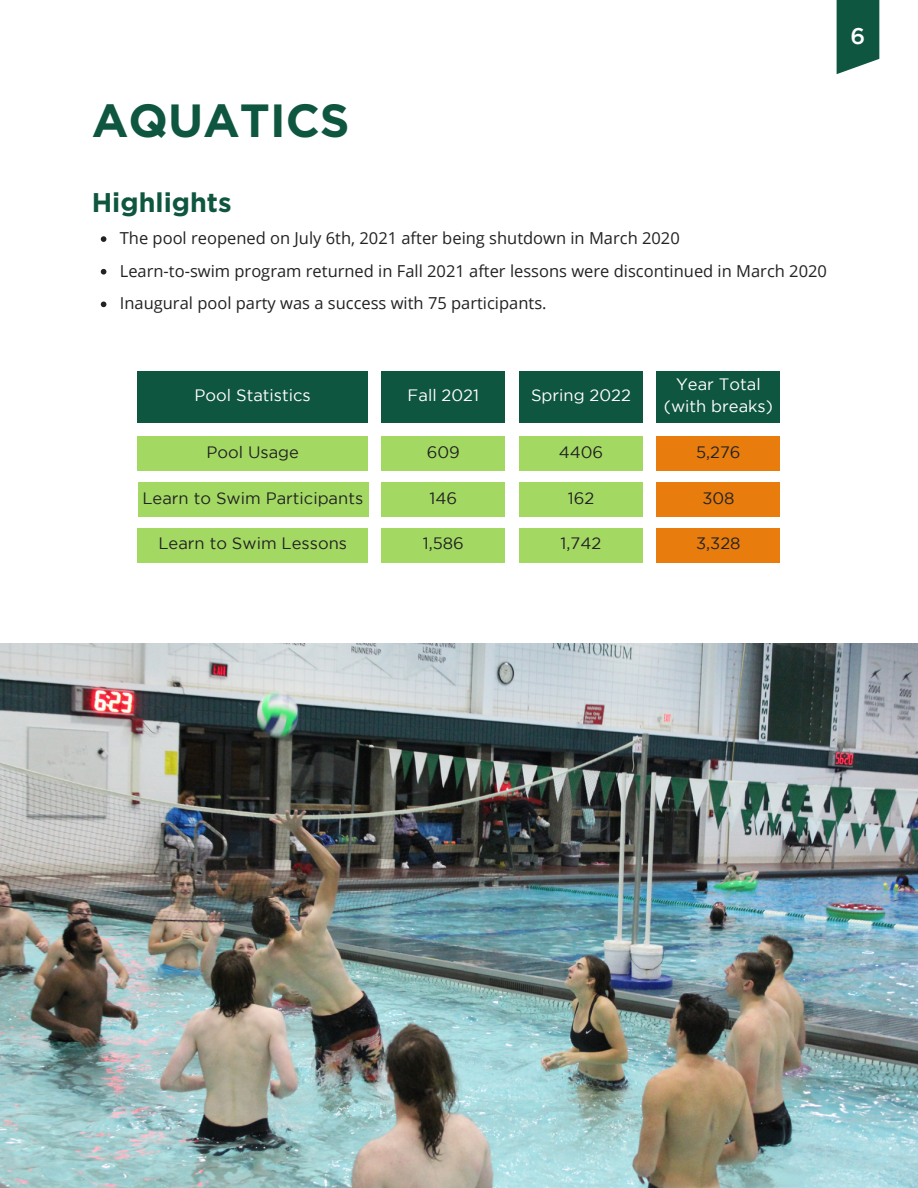
<style>
.page{position:relative;width:918px;height:1188px;background:#fff}
.page>*{position:absolute;margin:0;border:0;box-sizing:border-box;transform-origin:0 0}
.t1{font:700 46.5px "Gotham";color:#0f5640}
.t2{font:700 27px "Gotham";color:#0f5640}
.t3{font:500 22.5px "Gotham";color:#fff}
.t4{font:16.5px/32.7px "Open Sans";color:#222}
.t5{font:16.5px "Gotham";color:#222}
.t6{font:16.5px/22.5px "Gotham";color:#fff;text-align:center}
</style>
<div class="page">
<img style="left:0;top:644px;width:918px;height:544px">
<div style="left:138px;top:371px;width:230px;height:52px;background:#0f5640"></div>
<div style="left:381px;top:371px;width:124px;height:52px;background:#0f5640"></div>
<svg style="left:101px;top:236px;width:5px;height:6px"></svg>
<svg style="left:101px;top:269px;width:5px;height:6px"></svg>
<svg style="left:101px;top:302px;width:5px;height:5px"></svg>
<div style="left:138px;top:436px;width:230px;height:35px;background:#a3d963"></div>
<div style="left:381px;top:436px;width:124px;height:35px;background:#a3d963"></div>
<div style="left:138px;top:482px;width:230px;height:35px;background:#a3d963"></div>
<div style="left:381px;top:482px;width:124px;height:35px;background:#a3d963"></div>
<div style="left:138px;top:528px;width:230px;height:35px;background:#a3d963"></div>
<div style="left:381px;top:528px;width:124px;height:35px;background:#a3d963"></div>
<div style="left:656px;top:371px;width:124px;height:52px;background:#0f5640"></div>
<div style="left:656px;top:436px;width:124px;height:35px;background:#e87d0d"></div>
<div style="left:657px;top:482px;width:123px;height:35px;background:#e87d0d"></div>
<div style="left:656px;top:528px;width:124px;height:35px;background:#e87d0d"></div>
<div style="left:519px;top:371px;width:124px;height:52px;background:#0f5640"></div>
<div style="left:519px;top:436px;width:124px;height:35px;background:#a3d963"></div>
<div style="left:519px;top:482px;width:124px;height:35px;background:#a3d963"></div>
<div style="left:519px;top:528px;width:124px;height:35px;background:#a3d963"></div>
<svg style="left:837px;top:0;width:42px;height:74px;background:#276753"></svg>
<h1 class="t1" style="left:92px;top:93px;width:259px">AQUATICS</h1>
<h2 class="t2" style="left:92px;top:186px;width:141px">Highlights</h2>
<p class="t4" style="left:120px;top:221px;width:709px">The pool reopened on July 6th, 2021 after being shutdown in March 2020<br>Learn-to-swim program returned in Fall 2021 after lessons were discontinued in March 2020<br>Inaugural pool party was a success with 75 participants.</p>
<h3 class="t3" style="left:851px;top:27px;width:16px">6</h3>
<p class="t6" style="left:195px;top:385px;width:118px">Pool Statistics</p>
<p class="t6" style="left:408px;top:385px;width:73px">Fall 2021</p>
<p class="t5" style="left:206px;top:446px;width:94px">Pool Usage</p>
<p class="t5" style="left:427px;top:446px;width:35px">609</p>
<p class="t5" style="left:142px;top:491px;width:222px">Learn to Swim Participants</p>
<p class="t5" style="left:430px;top:491px;width:29px">146</p>
<p class="t5" style="left:158px;top:537px;width:190px">Learn to Swim Lessons</p>
<p class="t5" style="left:423px;top:537px;width:43px">1,586</p>
<p class="t6" style="left:531px;top:385px;width:101px">Spring 2022</p>
<p class="t5" style="left:559px;top:446px;width:46px">4406</p>
<p class="t5" style="left:568px;top:491px;width:28px">162</p>
<p class="t5" style="left:561px;top:537px;width:42px">1,742</p>
<p class="t6" style="left:664px;top:374px;width:111px">Year Total (with breaks)</p>
<p class="t5" style="left:696px;top:446px;width:46px">5,276</p>
<p class="t5" style="left:702px;top:491px;width:34px">308</p>
<p class="t5" style="left:696px;top:537px;width:46px">3,328</p>
</div>
